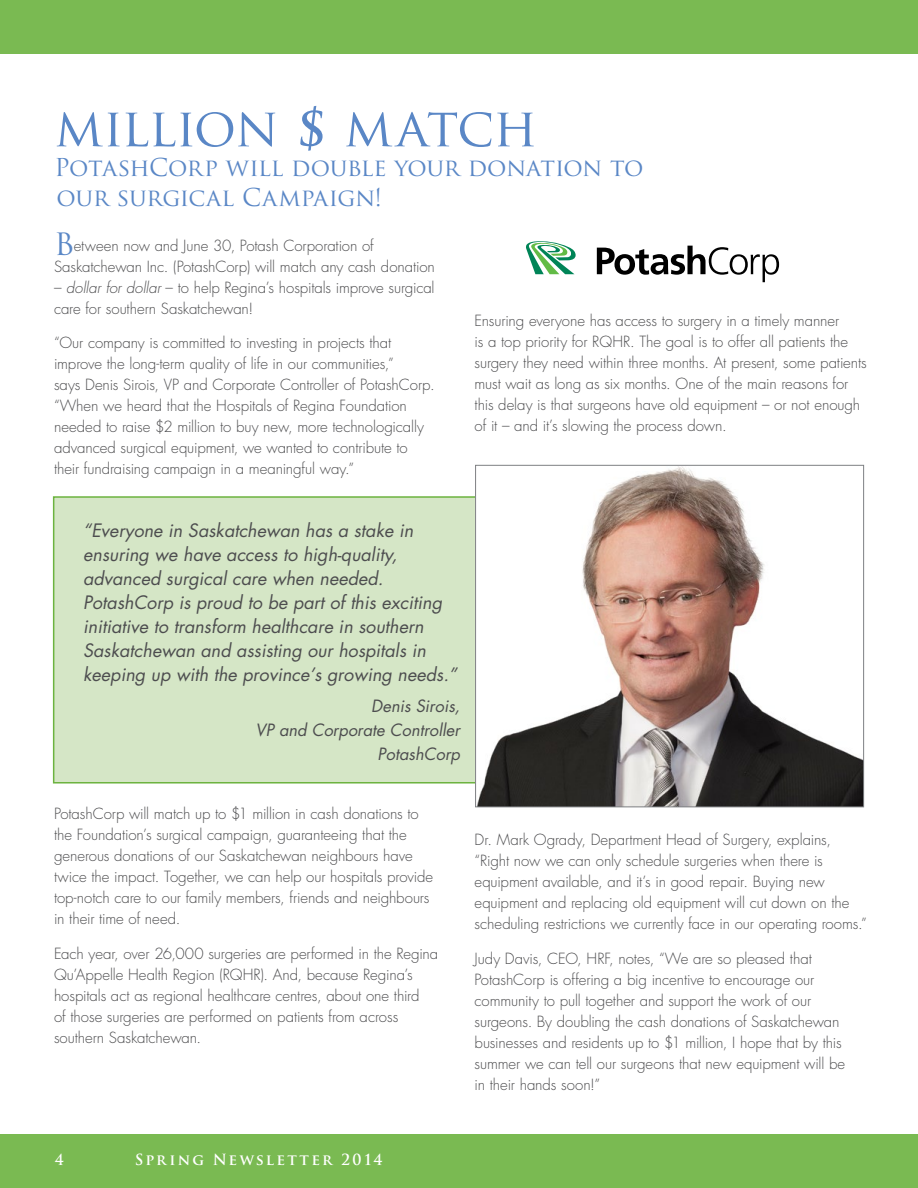
<style>
.page{position:relative;width:918px;height:1188px;background:#fff}
.page>*{position:absolute;margin:0;border:0;box-sizing:border-box;transform-origin:0 0}
.t1{font:52.5px "Trajan Pro";letter-spacing:-.025em;color:#5a87c6}
.t2{font:24px/30px "Trajan Pro";letter-spacing:-.015em;color:#5a87c6}
.t3{font:italic 18px/24px "Futura";color:#4d4d4f}
.t4{font:italic 16.5px/24px "Futura";color:#4d4d4f;text-align:right}
.t5{font:300 15px/21px "Futura";letter-spacing:-.005em;color:#4d4d4f}
.t6{font:700 15px "Trajan Pro";letter-spacing:.13em;color:#fff}
.s1{font-weight:700;font-size:47.25px}
.s2{font-family:"Trajan Pro";font-weight:400;font-size:30px;color:#5a87c6}
.s3{font-style:italic}
</style>
<div class="page">
<div style="left:0;top:1135px;width:918px;height:53px;background:#7aba52"></div>
<div style="left:0;top:0;width:918px;height:54px;background:#7aba52"></div>
<div style="left:53px;top:496px;width:457px;height:288px;background:#d5e6c6;border:2px solid #6cb33f"></div>
<img style="left:477px;top:467px;width:385px;height:338px">
<div style="left:475px;top:465px;width:389px;height:342px;border:1px solid #7e8083"></div>
<svg style="left:597px;top:246px;width:182px;height:36px"></svg>
<svg style="left:526px;top:241px;width:50px;height:33px"></svg>
<h1 class="t1" style="left:54px;top:94px;width:485px">million <span class="s1">$</span> match</h1>
<h2 class="t2" style="left:54px;top:152px;width:591px">PotashCorp will double your donation to our surgical Campaign!</h2>
<p class="t5" style="left:54px;top:235px;width:383px"><span class="s2">B</span>etween now and June 30, Potash Corporation of<br>Saskatchewan Inc. (PotashCorp) will match any cash donation</p>
<p class="t5" style="left:54px;top:277px;width:382px">– <span class="s3">dollar for dollar</span> – to help Regina’s hospitals improve surgical care for southern Saskatchewan!</p>
<p class="t5" style="left:54px;top:332px;width:382px">“Our company is committed to investing in projects that improve the long-term quality of life in our communities,”<br>says Denis Sirois, VP and Corporate Controller of PotashCorp. “When we heard that the Hospitals of Regina Foundation needed to raise $2 million to buy new, more technologically advanced surgical equipment, we wanted to contribute to their fundraising campaign in a meaningful way.”</p>
<p class="t5" style="left:475px;top:310px;width:394px">Ensuring everyone has access to surgery in a timely manner<br>is a top priority for RQHR. The goal is to offer all patients the surgery they need within three months. At present, some patients must wait as long as six months. One of the main reasons for this delay is that surgeons have old equipment – or not enough of it – and it’s slowing the process down.</p>
<p class="t3" style="left:83px;top:518px;width:375px">“Everyone in Saskatchewan has a stake in ensuring we have access to high-quality, advanced surgical care when needed.<br>PotashCorp is proud to be part of this exciting initiative to transform healthcare in southern Saskatchewan and assisting our hospitals in keeping up with the province’s growing needs.”</p>
<p class="t4" style="left:256px;top:694px;width:206px">Denis Sirois,<br>VP and Corporate Controller<br>PotashCorp</p>
<p class="t5" style="left:54px;top:803px;width:381px">PotashCorp will match up to $1 million in cash donations to the Foundation’s surgical campaign, guaranteeing that the generous donations of our Saskatchewan neighbours have twice the impact. Together, we can help our hospitals provide top-notch care to our family members, friends and neighbours in their time of need.</p>
<p class="t5" style="left:54px;top:943px;width:386px">Each year, over 26,000 surgeries are performed in the Regina Qu’Appelle Health Region (RQHR). And, because Regina’s hospitals act as regional healthcare centres, about one third<br>of those surgeries are performed on patients from across southern Saskatchewan.</p>
<p class="t5" style="left:475px;top:829px;width:394px">Dr. Mark Ogrady, Department Head of Surgery, explains, “Right now we can only schedule surgeries when there is equipment available, and it’s in good repair. Buying new equipment and replacing old equipment will cut down on the scheduling restrictions we currently face in our operating rooms.”</p>
<p class="t5" style="left:475px;top:948px;width:372px">Judy Davis, CEO, HRF, notes, “We are so pleased that PotashCorp is offering a big incentive to encourage our community to pull together and support the work of our surgeons. By doubling the cash donations of Saskatchewan businesses and residents up to $1 million, I hope that by this summer we can tell our surgeons that new equipment will be in their hands soon!”</p>
<p class="t6" style="left:55px;top:1150px;width:10px">4</p>
<p class="t6" style="left:135px;top:1150px;width:249px">Spring Newsletter 2014</p>
</div>
